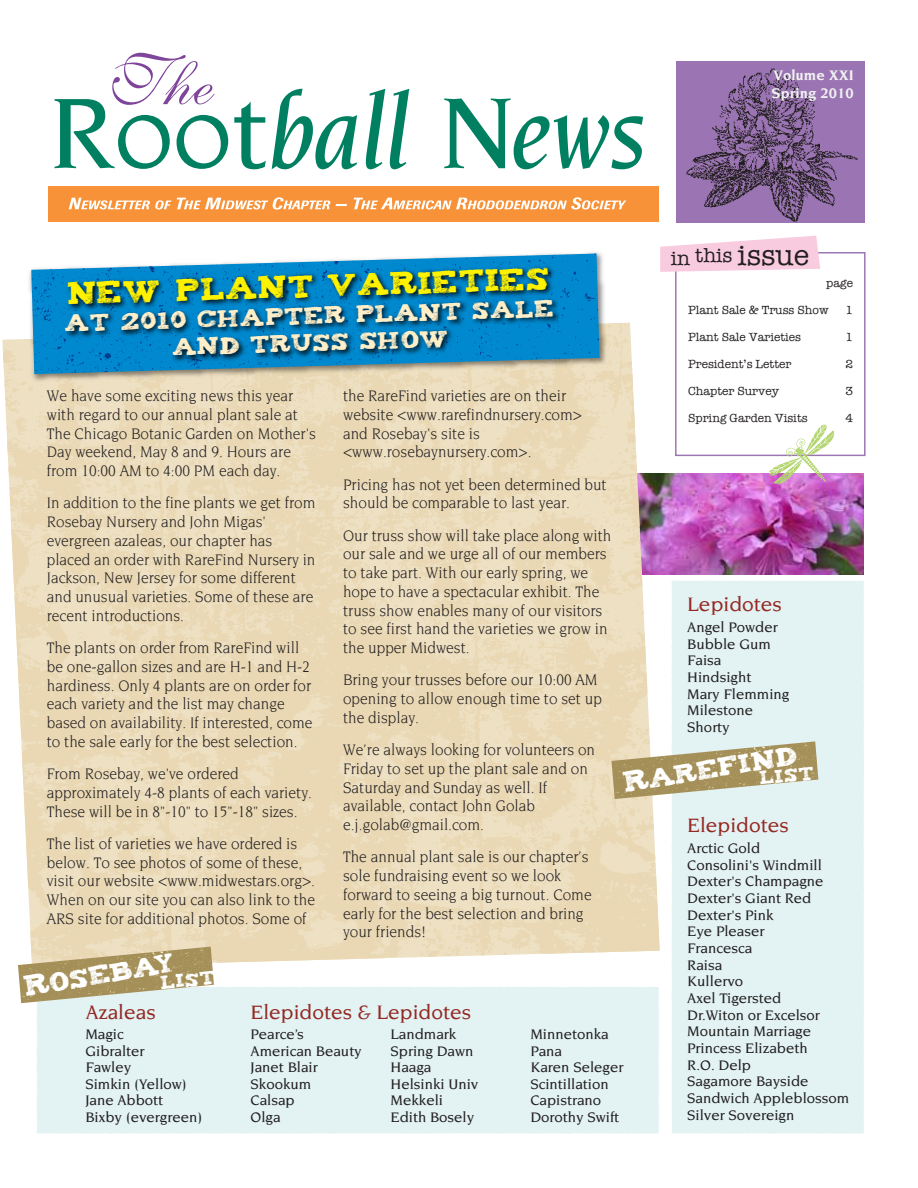
<style>
.page{position:relative;width:918px;height:1188px;background:#fff}
.page>*{position:absolute;margin:0;border:0;box-sizing:border-box;transform-origin:0 0}
.t1{font:25.5px "Tiza";color:#fff200}
.t2{font:21.45px "Tiza";color:#fff}
.t3{font:500 21px "Novarese";color:#942923}
.t4{font:20.25px "American Typewriter";color:#231f20}
.t5{font:19.5px/27px "Tiza";color:#ffefc9;text-align:center}
.t6{font:16.5px/18.8px "Novarese";color:#231f20;scale:.93 1}
.t7{font:15.3px "Tiza";color:#fff}
.t8{font:500 15px/16.6px "Novarese";color:#231f20}
.t9{font:700 15px/18px "Novarese";color:#f1f1f2}
.t10{font:12px "American Typewriter";color:#231f20}
.s1{font-size:29.25px}
.s2{font-size:23.7px}
</style>
<div class="page">
<img style="left:660px;top:474px;width:204px;height:100px">
<div style="left:672px;top:580px;width:192px;height:554px;background:#e3f3f4"></div>
<div style="left:37px;top:987px;width:622px;height:147px;background:#e3f3f4"></div>
<div style="left:676px;top:61px;width:189px;height:162px;background:#9b74b3"></div>
<img style="left:686px;top:68px;width:172px;height:154px">
<svg style="left:241px;top:102px;width:10px;height:7px"></svg>
<svg style="left:444px;top:98px;width:199px;height:63px"></svg>
<svg style="left:369px;top:89px;width:40px;height:20px"></svg>
<svg style="left:279px;top:89px;width:24px;height:20px"></svg>
<svg style="left:55px;top:53px;width:160px;height:56px"></svg>
<div style="left:675px;top:252px;width:191px;height:204px;background:#fff;border:1px solid #9b74b3"></div>
<svg style="left:660px;top:236px;width:160px;height:36px"></svg>
<svg style="left:769px;top:425px;width:65px;height:59px"></svg>
<div style="left:49px;top:186px;width:610px;height:36px;background:#f79239"></div>
<svg style="left:2px;top:339px;width:658px;height:624px;background:#ebdcbe"></svg>
<img style="left:3px;top:109px;width:636px;height:480px">
<svg style="left:31px;top:254px;width:569px;height:120px"></svg>
<img style="left:43px;top:261px;width:539px;height:127px">
<svg style="left:18px;top:947px;width:196px;height:56px;background:#bbae84"></svg>
<svg style="left:612px;top:741px;width:206px;height:58px;background:#bcb18c"></svg>
<p class="t9" style="left:771px;top:66px;width:84px">Volume XXI<br>Spring 2010</p>
<p class="t4" style="left:671px;top:240px;width:140px">in this <span class="s1">issue</span></p>
<h1 class="t1" style="left:68px;top:274px;width:483px;rotate:-2deg">New Plant Varieties</h1>
<p class="t10" style="left:826px;top:274px;width:28px">page</p>
<p class="t10" style="left:688px;top:301px;width:142px">Plant Sale &amp; Truss Show</p>
<p class="t10" style="left:845px;top:301px;width:9px">1</p>
<p class="t10" style="left:688px;top:328px;width:115px">Plant Sale Varieties</p>
<p class="t10" style="left:845px;top:328px;width:9px">1</p>
<p class="t10" style="left:688px;top:355px;width:105px">President’s Letter</p>
<p class="t10" style="left:845px;top:355px;width:9px">2</p>
<p class="t10" style="left:688px;top:382px;width:92px">Chapter Survey</p>
<p class="t10" style="left:845px;top:382px;width:9px">3</p>
<p class="t10" style="left:688px;top:409px;width:121px">Spring Garden Visits</p>
<p class="t10" style="left:845px;top:409px;width:9px">4</p>
<p class="t5" style="left:65px;top:308px;width:491px;rotate:-2deg">at 2010 Chapter Plant Sale and Truss Show</p>
<p class="t6" style="left:343px;top:386px;width:258px">the RareFind varieties are on their website &lt;www.rarefindnursery.com&gt; and Rosebay's site is &lt;www.rosebaynursery.com&gt;.</p>
<p class="t6" style="left:343px;top:475px;width:285px">Pricing has not yet been determined but should be comparable to last year.</p>
<p class="t6" style="left:343px;top:526px;width:290px">Our truss show will take place along with our sale and we urge all of our members to take part. With our early spring, we hope to have a spectacular exhibit. The truss show enables many of our visitors to see first hand the varieties we grow in the upper Midwest.</p>
<p class="t6" style="left:343px;top:670px;width:280px">Bring your trusses before our 10:00 AM opening to allow enough time to set up the display.</p>
<p class="t6" style="left:343px;top:740px;width:272px">We’re always looking for volunteers on<br>Friday to set up the plant sale and on<br>Saturday and Sunday as well. If available, contact John Golab e.j.golab@gmail.com.</p>
<p class="t6" style="left:343px;top:847px;width:269px">The annual plant sale is our chapter’s sole fundraising event so we look forward to seeing a big turnout. Come early for the best selection and bring your friends!</p>
<p class="t6" style="left:47px;top:386px;width:291px">We have some exciting news this year with regard to our annual plant sale at The Chicago Botanic Garden on Mother's Day weekend, May 8 and 9. Hours are from 10:00 AM to 4:00 PM each day.</p>
<p class="t6" style="left:47px;top:494px;width:290px">In addition to the fine plants we get from Rosebay Nursery and John Migas' evergreen azaleas, our chapter has placed an order with RareFind Nursery in Jackson, New Jersey for some different and unusual varieties. Some of these are recent introductions.</p>
<p class="t6" style="left:47px;top:638px;width:287px">The plants on order from RareFind will be one-gallon sizes and are H-1 and H-2 hardiness. Only 4 plants are on order for each variety and the list may change based on availability. If interested, come to the sale early for the best selection.</p>
<p class="t6" style="left:47px;top:764px;width:287px">From Rosebay, we've ordered approximately 4-8 plants of each variety.<br>These will be in 8"-10" to 15"-18" sizes.</p>
<p class="t6" style="left:47px;top:834px;width:290px">The list of varieties we have ordered is below. To see photos of some of these, visit our website &lt;www.midwestars.org&gt;.<br>When on our site you can also link to the ARS site for additional photos. Some of</p>
<p class="t3" style="left:687px;top:593px;width:96px">Lepidotes</p>
<p class="t8" style="left:687px;top:619px;width:104px">Angel Powder<br>Bubble Gum<br>Faisa<br>Hindsight<br>Mary Flemming<br>Milestone<br>Shorty</p>
<h2 class="t2" style="left:622px;top:767px;width:177px;rotate:-10deg"><span class="s2">R</span>AREFIND</h2>
<p class="t7" style="left:759px;top:766px;width:56px;rotate:-5deg">LIST</p>
<p class="t3" style="left:687px;top:813px;width:103px">Elepidotes</p>
<p class="t8" style="left:687px;top:840px;width:164px">Arctic Gold<br>Consolini's Windmill<br>Dexter's Champagne<br>Dexter's Giant Red<br>Dexter's Pink<br>Eye Pleaser<br>Francesca<br>Raisa<br>Kullervo<br>Axel Tigersted<br>Dr.Witon or Excelsor<br>Mountain Marriage<br>Princess Elizabeth<br>R.O. Delp<br>Sagamore Bayside<br>Sandwich Appleblossom<br>Silver Sovereign</p>
<h2 class="t2" style="left:22px;top:971px;width:153px;rotate:-10deg"><span class="s2">R</span>OSEBAY</h2>
<p class="t7" style="left:160px;top:970px;width:56px;rotate:-5deg">LIST</p>
<p class="t3" style="left:86px;top:1001px;width:71px">Azaleas</p>
<p class="t3" style="left:251px;top:1001px;width:222px">Elepidotes &amp; Lepidotes</p>
<p class="t8" style="left:85px;top:1026px;width:119px">Magic<br>Gibralter<br>Fawley<br>Simkin (Yellow)<br>Jane Abbott<br>Bixby (evergreen)</p>
<p class="t8" style="left:251px;top:1026px;width:113px">Pearce’s<br>American Beauty<br>Janet Blair<br>Skookum<br>Calsap<br>Olga</p>
<p class="t8" style="left:391px;top:1026px;width:89px">Landmark<br>Spring Dawn<br>Haaga<br>Helsinki Univ<br>Mekkeli<br>Edith Bosely</p>
<p class="t8" style="left:530px;top:1026px;width:94px">Minnetonka<br>Pana<br>Karen Seleger<br>Scintillation<br>Capistrano<br>Dorothy Swift</p>
</div>
